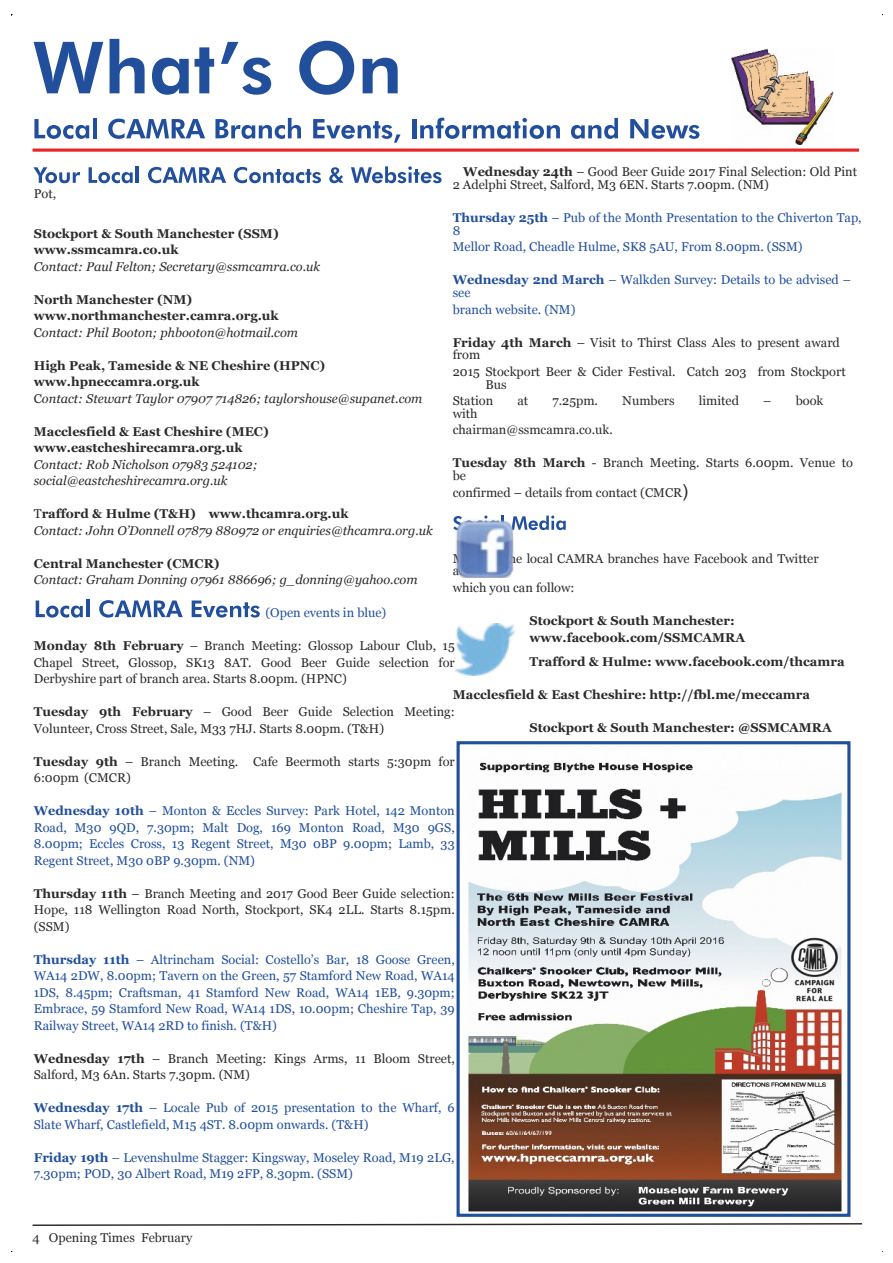
<style>
.page{position:relative;width:893px;height:1263px;background:#fff}
.page>*{position:absolute;margin:0;border:0;box-sizing:border-box;transform-origin:0 0}
.t1{font:12.75px/16.5px "Georgia";color:#2c2b2a}
.t2{font:12.75px/16.5px "Georgia";color:#214f9c}
.t3{font:700 12.75px/16.5px "Georgia";color:#2c2b2a}
.t4{font:italic 12.75px/16.5px "Georgia";color:#2c2b2a}
.t5{font:12.75px "Georgia";color:#000}
.s1{font-weight:700}
.s2{font-family:"Arial";font-size:18px}
.s3{font-weight:400}
.s4{font-weight:400;font-style:italic}
.s5{font-weight:700;font-style:normal}
.s6{font-style:normal}
</style>
<div class="page">
<svg style="left:34px;top:42px;width:69px;height:51px"></svg>
<svg style="left:110px;top:39px;width:35px;height:54px"></svg>
<svg style="left:152px;top:58px;width:37px;height:37px"></svg>
<svg style="left:195px;top:47px;width:19px;height:46px"></svg>
<svg style="left:221px;top:42px;width:50px;height:53px"></svg>
<svg style="left:299px;top:41px;width:55px;height:54px"></svg>
<svg style="left:363px;top:58px;width:35px;height:35px"></svg>
<svg style="left:34px;top:119px;width:55px;height:20px"></svg>
<hr style="left:93px;top:118px;width:4px;height:20px;background:#214f9c">
<svg style="left:108px;top:119px;width:97px;height:20px"></svg>
<svg style="left:215px;top:118px;width:86px;height:21px"></svg>
<svg style="left:313px;top:119px;width:88px;height:24px"></svg>
<hr style="left:412px;top:119px;width:4px;height:19px;background:#214f9c">
<svg style="left:420px;top:118px;width:140px;height:21px"></svg>
<svg style="left:571px;top:118px;width:47px;height:21px"></svg>
<svg style="left:630px;top:119px;width:69px;height:20px"></svg>
<svg style="left:33px;top:167px;width:47px;height:16px"></svg>
<svg style="left:89px;top:167px;width:44px;height:16px"></svg>
<hr style="left:136px;top:166px;width:3px;height:17px;background:#214f9c">
<svg style="left:148px;top:167px;width:78px;height:16px"></svg>
<svg style="left:234px;top:167px;width:87px;height:16px"></svg>
<svg style="left:329px;top:167px;width:14px;height:16px"></svg>
<svg style="left:351px;top:166px;width:91px;height:17px"></svg>
<svg style="left:36px;top:600px;width:47px;height:18px"></svg>
<hr style="left:86px;top:599px;width:3px;height:18px;background:#214f9c">
<svg style="left:99px;top:600px;width:84px;height:18px"></svg>
<svg style="left:192px;top:600px;width:68px;height:18px"></svg>
<svg style="left:453px;top:515px;width:35px;height:14px"></svg>
<hr style="left:501px;top:515px;width:3px;height:15px;background:#214f9c">
<svg style="left:513px;top:515px;width:53px;height:15px"></svg>
<hr style="left:33px;top:149px;width:826px;height:3px;background:#e42527">
<img style="left:454px;top:519px;width:62px;height:58px">
<img style="left:455px;top:624px;width:61px;height:51px">
<svg style="left:32px;top:1223px;width:831px;height:3px"></svg>
<img style="left:732px;top:49px;width:101px;height:95px">
<img style="left:467px;top:762px;width:375px;height:450px">
<div style="left:457px;top:741px;width:393px;height:476px;border:3px solid #214f9c"></div>
<p class="t1" style="left:463px;top:164px;width:395px"><span class="s1">Wednesday 24th</span> – Good Beer Guide 2017 Final Selection: Old Pint</p>
<p class="t1" style="left:453px;top:177px;width:318px">2 Adelphi Street, Salford, M3 6EN. Starts 7.00pm. (NM)</p>
<p class="t2" style="left:453px;top:212px;width:410px;line-height:12.8px"><span class="s1">Thursday 25th</span> – Pub of the Month Presentation to the Chiverton Tap,<br>8</p>
<p class="t2" style="left:453px;top:240px;width:351px">Mellor Road, Cheadle Hulme, SK8 5AU, From 8.00pm. (SSM)</p>
<p class="t2" style="left:453px;top:275px;width:400px;line-height:12.8px"><span class="s1">Wednesday 2nd March</span> – Walkden Survey: Details to be advised – see</p>
<p class="t2" style="left:453px;top:302px;width:124px">branch website. (NM)</p>
<p class="t1" style="left:453px;top:337px;width:389px;line-height:12.8px"><span class="s1">Friday 4th March</span> – Visit to Thirst Class Ales to present award from</p>
<p class="t1" style="left:485px;top:366px;width:362px;line-height:12.8px;text-indent:-33px">2015 Stockport Beer &amp; Cider Festival. Catch 203 from Stockport<br>Bus</p>
<p class="t1" style="left:453px;top:393px;width:42px">Station</p>
<p class="t1" style="left:517px;top:393px;width:12px">at</p>
<p class="t1" style="left:552px;top:393px;width:47px">7.25pm.</p>
<p class="t1" style="left:622px;top:393px;width:54px">Numbers</p>
<p class="t1" style="left:699px;top:393px;width:42px">limited</p>
<p class="t1" style="left:763px;top:393px;width:62px">– book</p>
<p class="t1" style="left:453px;top:406px;width:162px">with chairman@ssmcamra.co.uk.</p>
<p class="t1" style="left:453px;top:458px;width:402px;line-height:12.8px"><span class="s1">Tuesday 8th March</span> - Branch Meeting. Starts 6.00pm. Venue to be</p>
<p class="t1" style="left:453px;top:485px;width:237px">confirmed – details from contact (CMCR<span class="s2">)</span></p>
<p class="t1" style="left:34px;top:186px;width:24px">Pot,</p>
<p class="t3" style="left:34px;top:226px;width:246px">Stockport &amp; South Manchester (SSM) www.ssmcamra.co.uk</p>
<p class="t4" style="left:34px;top:259px;width:288px">Contact: Paul Felton; Secretary@ssmcamra.co.uk</p>
<p class="t3" style="left:34px;top:292px;width:266px">North Manchester (NM) www.northmanchester.camra.org.uk<br><span class="s3">C</span><span class="s4">ontact: Phil Booton; phbooton@hotmail.com</span></p>
<p class="t4" style="left:34px;top:358px;width:390px"><span class="s5">High Peak, Tameside &amp; NE Cheshire (HPNC) www.hpneccamra.org.uk<br></span><span class="s6">C</span>ontact: Stewart Taylor 07907 714826; taylorshouse@supanet.com</p>
<p class="t3" style="left:34px;top:424px;width:236px">Macclesfield &amp; East Cheshire (MEC) www.eastcheshirecamra.org.uk</p>
<p class="t4" style="left:34px;top:457px;width:225px">Contact: Rob Nicholson 07983 524102; social@eastcheshirecamra.org.uk</p>
<p class="t4" style="left:34px;top:506px;width:401px"><span class="s6">T</span><span class="s5">rafford &amp; Hulme (T&amp;H) www.thcamra.org.uk<br></span>Contact: John O’Donnell 07879 880972 or enquiries@thcamra.org.uk</p>
<p class="t3" style="left:34px;top:556px;width:187px">Central Manchester (CMCR)</p>
<p class="t4" style="left:34px;top:572px;width:385px">Contact: Graham Donning 07961 886696; g_donning@yahoo.com</p>
<p class="t2" style="left:265px;top:605px;width:122px">(Open events in blue)</p>
<p class="t1" style="left:34px;top:638px;width:423px;text-align:justify"><span class="s1">Monday 8th February</span> – Branch Meeting: Glossop Labour Club, 15<br>Chapel Street, Glossop, SK13 8AT. Good Beer Guide selection for Derbyshire part of branch area. Starts 8.00pm. (HPNC)</p>
<p class="t1" style="left:34px;top:704px;width:422px"><span class="s1">Tuesday 9th February</span> – Good Beer Guide Selection Meeting:<br>Volunteer, Cross Street, Sale, M33 7HJ. Starts 8.00pm. (T&amp;H)</p>
<p class="t1" style="left:34px;top:754px;width:422px"><span class="s1">Tuesday 9th</span> – Branch Meeting. Cafe Beermoth starts 5:30pm for<br>6:00pm (CMCR)</p>
<p class="t2" style="left:34px;top:803px;width:422px;text-align:justify"><span class="s1">Wednesday 10th</span> – Monton &amp; Eccles Survey: Park Hotel, 142 Monton Road, M30 9QD, 7.30pm; Malt Dog, 169 Monton Road, M30 9GS, 8.00pm; Eccles Cross, 13 Regent Street, M30 0BP 9.00pm; Lamb, 33<br>Regent Street, M30 0BP 9.30pm. (NM)</p>
<p class="t1" style="left:34px;top:886px;width:423px;text-align:justify"><span class="s1">Thursday 11th</span> – Branch Meeting and 2017 Good Beer Guide selection:<br>Hope, 118 Wellington Road North, Stockport, SK4 2LL. Starts 8.15pm. (SSM)</p>
<p class="t2" style="left:34px;top:952px;width:423px;text-align:justify"><span class="s1">Thursday 11th</span> – Altrincham Social: Costello’s Bar, 18 Goose Green, WA14 2DW, 8.00pm; Tavern on the Green, 57 Stamford New Road, WA14<br>1DS, 8.45pm; Craftsman, 41 Stamford New Road, WA14 1EB, 9.30pm; Embrace, 59 Stamford New Road, WA14 1DS, 10.00pm; Cheshire Tap, 39<br>Railway Street, WA14 2RD to finish. (T&amp;H)</p>
<p class="t1" style="left:34px;top:1051px;width:423px"><span class="s1">Wednesday 17th</span> – Branch Meeting: Kings Arms, 11 Bloom Street,<br>Salford, M3 6An. Starts 7.30pm. (NM)</p>
<p class="t2" style="left:34px;top:1100px;width:422px"><span class="s1">Wednesday 17th</span> – Locale Pub of 2015 presentation to the Wharf, 6<br>Slate Wharf, Castlefield, M15 4ST. 8.00pm onwards. (T&amp;H)</p>
<p class="t2" style="left:34px;top:1150px;width:422px"><span class="s1">Friday 19th</span> – Levenshulme Stagger: Kingsway, Moseley Road, M19 2LG,<br>7.30pm; POD, 30 Albert Road, M19 2FP, 8.30pm. (SSM)</p>
<p class="t1" style="left:453px;top:551px;width:367px">Many of the local CAMRA branches have Facebook and Twitter</p>
<p class="t1" style="left:453px;top:580px;width:123px">which you can follow:</p>
<p class="t3" style="left:529px;top:613px;width:217px">Stockport &amp; South Manchester: www.facebook.com/SSMCAMRA</p>
<p class="t3" style="left:529px;top:654px;width:317px">Trafford &amp; Hulme: www.facebook.com/thcamra</p>
<p class="t3" style="left:453px;top:687px;width:359px">Macclesfield &amp; East Cheshire: http://fbl.me/meccamra</p>
<p class="t3" style="left:529px;top:720px;width:304px">Stockport &amp; South Manchester: @SSMCAMRA</p>
<p class="t1" style="left:33px;top:1230px;width:161px">4 Opening Times February</p>
<p class="t5" style="left:42px;top:1232px;width:206px">OPENING TIMES FEBRUARY 2016</p>
</div>
